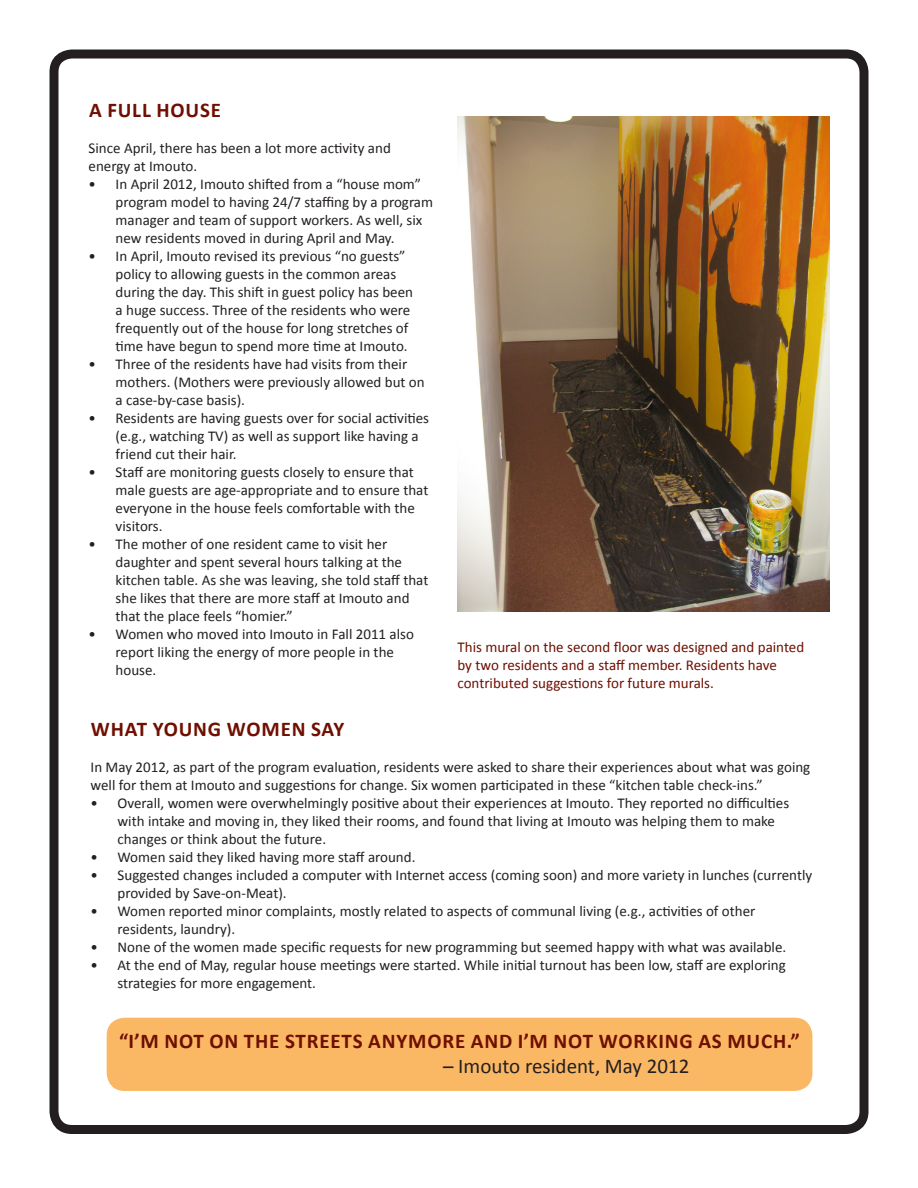
<style>
.page{position:relative;width:918px;height:1188px;background:#fff}
.page>*{position:absolute;margin:0;border:0;box-sizing:border-box;transform-origin:0 0}
.t1{font:700 21px "Calibri";letter-spacing:.04em;color:#6f0f00}
.t2{font:21px "Calibri";color:#231f20}
.t3{font:15px/18px "Calibri";color:#231f20}
.t4{font:15px/18px "Calibri";color:#6f0f00}
</style>
<div class="page">
<div style="left:50px;top:50px;width:818px;height:1084px;border:9px solid #231f20;border-radius:18px"></div>
<div style="left:107px;top:1018px;width:705px;height:73px;background:#fab865;border-radius:18px"></div>
<img style="left:458px;top:116px;width:371px;height:496px">
<p class="t1" style="left:89px;top:97px;width:134px">A FULL HOUSE</p>
<p class="t3" style="left:89px;top:138px;width:304px">Since April, there has been a lot more activity and energy at Imouto.</p>
<p class="t3" style="left:116px;top:174px;width:319px;text-indent:-27px">• In April 2012, Imouto shifted from a “house mom” program model to having 24/7 staffing by a program manager and team of support workers. As well, six new residents moved in during April and May.</p>
<p class="t3" style="left:116px;top:246px;width:299px;text-indent:-27px">• In April, Imouto revised its previous “no guests” policy to allowing guests in the common areas during the day. This shift in guest policy has been a huge success. Three of the residents who were frequently out of the house for long stretches of time have begun to spend more time at Imouto.</p>
<p class="t3" style="left:116px;top:354px;width:311px;text-indent:-27px">• Three of the residents have had visits from their mothers. (Mothers were previously allowed but on a case-by-case basis).</p>
<p class="t3" style="left:116px;top:408px;width:315px;text-indent:-27px">• Residents are having guests over for social activities (e.g., watching TV) as well as support like having a friend cut their hair.</p>
<p class="t3" style="left:116px;top:462px;width:314px;text-indent:-27px">• Staff are monitoring guests closely to ensure that male guests are age-appropriate and to ensure that everyone in the house feels comfortable with the visitors.</p>
<p class="t3" style="left:116px;top:534px;width:314px;text-indent:-27px">• The mother of one resident came to visit her daughter and spent several hours talking at the kitchen table. As she was leaving, she told staff that she likes that there are more staff at Imouto and that the place feels “homier.”</p>
<p class="t3" style="left:116px;top:624px;width:300px;text-indent:-27px">• Women who moved into Imouto in Fall 2011 also report liking the energy of more people in the house.</p>
<p class="t4" style="left:458px;top:637px;width:348px">This mural on the second floor was designed and painted by two residents and a staff member. Residents have contributed suggestions for future murals.</p>
<p class="t1" style="left:91px;top:716px;width:255px">WHAT YOUNG WOMEN SAY</p>
<p class="t3" style="left:91px;top:758px;width:721px">In May 2012, as part of the program evaluation, residents were asked to share their experiences about what was going well for them at Imouto and suggestions for change. Six women participated in these “kitchen table check-ins.”</p>
<p class="t3" style="left:118px;top:794px;width:673px;text-indent:-27px">• Overall, women were overwhelmingly positive about their experiences at Imouto. They reported no difficulties with intake and moving in, they liked their rooms, and found that living at Imouto was helping them to make changes or think about the future.</p>
<p class="t3" style="left:91px;top:848px;width:326px">• Women said they liked having more staff around.</p>
<p class="t3" style="left:118px;top:866px;width:696px;text-indent:-27px">• Suggested changes included a computer with Internet access (coming soon) and more variety in lunches (currently provided by Save-on-Meat).</p>
<p class="t3" style="left:118px;top:902px;width:639px;text-indent:-27px">• Women reported minor complaints, mostly related to aspects of communal living (e.g., activities of other residents, laundry).</p>
<p class="t3" style="left:91px;top:938px;width:697px">• None of the women made specific requests for new programming but seemed happy with what was available.</p>
<p class="t3" style="left:118px;top:956px;width:670px;text-indent:-27px">• At the end of May, regular house meetings were started. While initial turnout has been low, staff are exploring strategies for more engagement.</p>
<p class="t1" style="left:119px;top:1028px;width:682px">“I’M NOT ON THE STREETS ANYMORE AND I’M NOT WORKING AS MUCH.”</p>
<p class="t2" style="left:443px;top:1053px;width:248px">– Imouto resident, May 2012</p>
</div>
